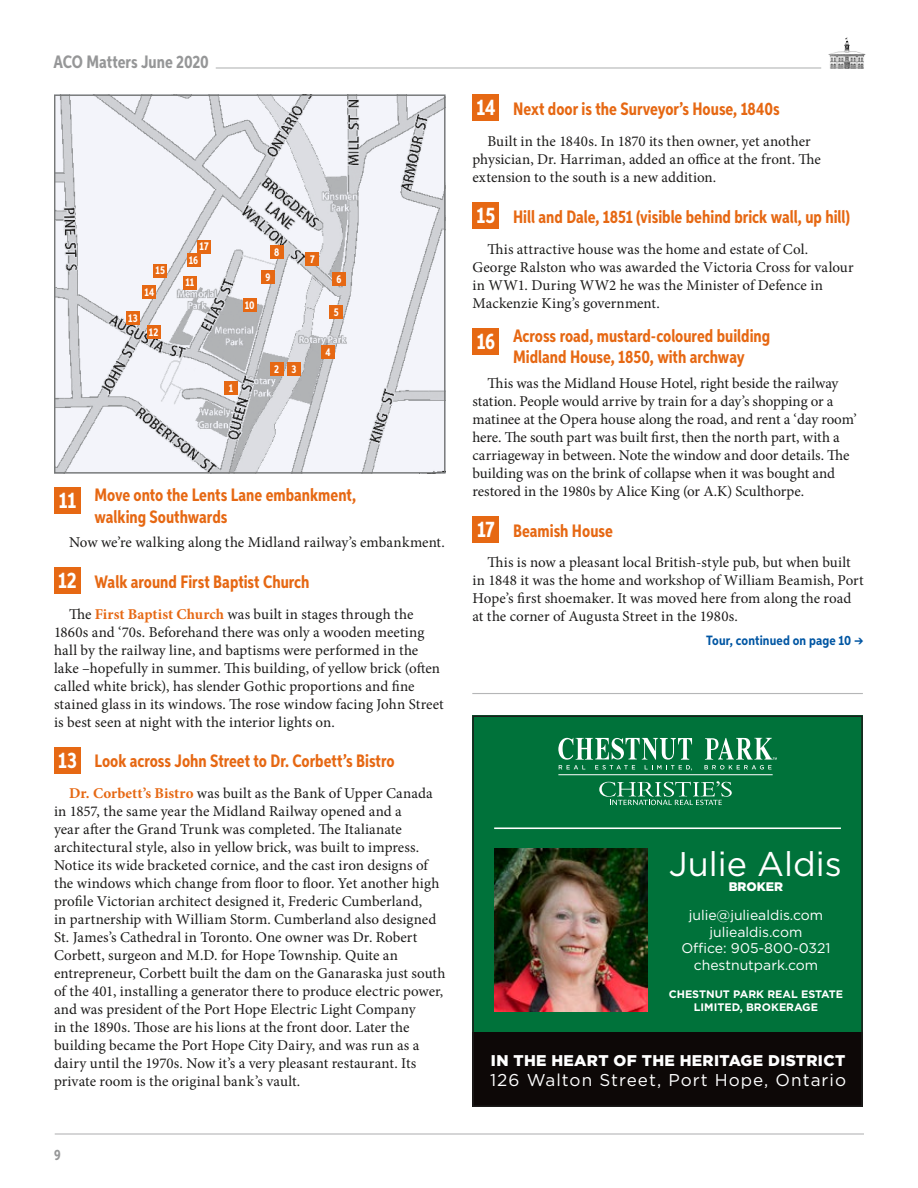
<style>
.page{position:relative;width:918px;height:1188px;background:#fff}
.page>*{position:absolute;margin:0;border:0;box-sizing:border-box;transform-origin:0 0}
.t1{font:34.2px "Gotham";color:#fff}
.t2{font:700 18px/21.6px "Aspira XX Nar";color:#e66813}
.t3{font:700 18px "Aspira XX Nar";letter-spacing:-.005em;color:#969798}
.t4{font:17.1px "Gotham";letter-spacing:.06em;color:#fff}
.t5{font:900 15.6px "Gotham";letter-spacing:.02em;color:#fff}
.t6{font:15px/18px "Minion Pro";letter-spacing:.005em;color:#1c1b1a}
.t7{font:700 15px "Aspira XX Nar";color:#969798}
.t8{font:13.95px/16.8px "Gotham";color:#fff;text-align:center}
.t9{font:700 13.5px "Aspira X Nar";letter-spacing:.01em;color:#0056a3}
.t10{font:900 12.45px "Gotham";color:#fff}
.t11{font:700 11.25px "Aspira XX Nar";letter-spacing:.015em;color:#fff}
.t12{font:700 10.95px/13px "Gotham";color:#fff;text-align:center}
.s1{font-size:22.5px;color:#fff}
.s2{font-weight:700;color:#e66813}
</style>
<div class="page">
<hr style="left:55px;top:1133px;width:809px;height:2px;background:#b5b6b7">
<hr style="left:216px;top:67px;width:605px;height:2px;background:#b5b6b7">
<img style="left:56px;top:96px;width:388px;height:376px">
<div style="left:54px;top:94px;width:392px;height:380px;border:1px solid #767878"></div>
<div style="left:224px;top:382px;width:14px;height:13px;background:#e66813"></div>
<div style="left:270px;top:362px;width:14px;height:14px;background:#e66813"></div>
<div style="left:287px;top:362px;width:14px;height:14px;background:#e66813"></div>
<div style="left:321px;top:345px;width:14px;height:14px;background:#e66813"></div>
<div style="left:330px;top:306px;width:13px;height:13px;background:#e66813"></div>
<div style="left:332px;top:272px;width:14px;height:14px;background:#e66813"></div>
<div style="left:306px;top:253px;width:13px;height:13px;background:#e66813"></div>
<div style="left:270px;top:245px;width:14px;height:14px;background:#e66813"></div>
<div style="left:261px;top:271px;width:14px;height:13px;background:#e66813"></div>
<div style="left:243px;top:298px;width:13px;height:14px;background:#e66813"></div>
<div style="left:183px;top:276px;width:14px;height:13px;background:#e66813"></div>
<div style="left:147px;top:325px;width:13px;height:14px;background:#e66813"></div>
<div style="left:143px;top:286px;width:13px;height:13px;background:#e66813"></div>
<div style="left:154px;top:264px;width:13px;height:13px;background:#e66813"></div>
<div style="left:187px;top:253px;width:13px;height:14px;background:#e66813"></div>
<div style="left:197px;top:240px;width:14px;height:13px;background:#e66813"></div>
<div style="left:126px;top:312px;width:14px;height:13px;background:#e66813"></div>
<div style="left:54px;top:487px;width:27px;height:27px;background:#e66813"></div>
<div style="left:54px;top:567px;width:27px;height:27px;background:#e66813"></div>
<div style="left:54px;top:747px;width:27px;height:27px;background:#e66813"></div>
<div style="left:472px;top:94px;width:28px;height:28px;background:#e66813"></div>
<div style="left:472px;top:202px;width:28px;height:27px;background:#e66813"></div>
<div style="left:472px;top:516px;width:28px;height:27px;background:#e66813"></div>
<div style="left:472px;top:328px;width:28px;height:27px;background:#e66813"></div>
<div style="left:472px;top:715px;width:391px;height:318px;background:#00723a"></div>
<img style="left:494px;top:849px;width:154px;height:162px">
<svg style="left:599px;top:781px;width:133px;height:24px"></svg>
<hr style="left:558px;top:774px;width:215px;height:1px;background:#fff">
<svg style="left:558px;top:738px;width:134px;height:32px"></svg>
<svg style="left:704px;top:738px;width:73px;height:32px"></svg>
<div style="left:472px;top:1033px;width:391px;height:74px;background:#0d0807"></div>
<hr style="left:494px;top:827px;width:347px;height:2px;background:#fff">
<div style="left:472px;top:715px;width:391px;height:392px;border:2px solid #1c1b1a"></div>
<hr style="left:472px;top:693px;width:391px;height:1px;background:#b5b6b7">
<p class="t3" style="left:54px;top:51px;width:157px">ACO Matters June 2020</p>
<p class="t11" style="left:156px;top:263px;width:11px">15</p>
<p class="t11" style="left:144px;top:285px;width:11px">14</p>
<p class="t11" style="left:128px;top:311px;width:11px">13</p>
<p class="t11" style="left:149px;top:325px;width:11px">12</p>
<p class="t11" style="left:200px;top:240px;width:10px">17</p>
<p class="t11" style="left:189px;top:253px;width:11px">16</p>
<p class="t11" style="left:274px;top:245px;width:7px">8</p>
<p class="t11" style="left:310px;top:252px;width:6px">7</p>
<p class="t11" style="left:185px;top:276px;width:10px">11</p>
<p class="t11" style="left:266px;top:270px;width:6px">9</p>
<p class="t11" style="left:336px;top:272px;width:6px">6</p>
<p class="t11" style="left:245px;top:298px;width:11px">10</p>
<p class="t11" style="left:334px;top:305px;width:6px">5</p>
<p class="t11" style="left:325px;top:345px;width:7px">4</p>
<p class="t11" style="left:274px;top:362px;width:24px">2 3</p>
<p class="t11" style="left:229px;top:381px;width:6px">1</p>
<p class="t2" style="left:94px;top:484px;width:263px;text-indent:-36px"><span class="s1">11</span> Move onto the Lents Lane embankment, walking Southwards</p>
<p class="t6" style="left:69px;top:533px;width:377px">Now we’re walking along the Midland railway’s embankment.</p>
<p class="t2" style="left:58px;top:571px;width:253px"><span class="s1">12</span> Walk around First Baptist Church</p>
<p class="t6" style="left:54px;top:605px;width:391px;text-indent:15px">The <span class="s2">First Baptist Church</span> was built in stages through the 1860s and ‘70s. Beforehand there was only a wooden meeting hall by the railway line, and baptisms were performed in the lake –hopefully in summer. This building, of yellow brick (often called white brick), has slender Gothic proportions and fine stained glass in its windows. The rose window facing John Street is best seen at night with the interior lights on.</p>
<p class="t2" style="left:58px;top:751px;width:338px"><span class="s1">13</span> Look across John Street to Dr. Corbett’s Bistro</p>
<p class="t6" style="left:54px;top:785px;width:393px;text-indent:15px"><span class="s2">Dr. Corbett’s Bistro</span> was built as the Bank of Upper Canada in 1857, the same year the Midland Railway opened and a<br>year after the Grand Trunk was completed. The Italianate architectural style, also in yellow brick, was built to impress.<br>Notice its wide bracketed cornice, and the cast iron designs of the windows which change from floor to floor. Yet another high profile Victorian architect designed it, Frederic Cumberland,<br>in partnership with William Storm. Cumberland also designed St. James’s Cathedral in Toronto. One owner was Dr. Robert Corbett, surgeon and M.D. for Hope Township. Quite an entrepreneur, Corbett built the dam on the Ganaraska just south of the 401, installing a generator there to produce electric power, and was president of the Port Hope Electric Light Company<br>in the 1890s. Those are his lions at the front door. Later the building became the Port Hope City Dairy, and was run as a dairy until the 1970s. Now it’s a very pleasant restaurant. Its private room is the original bank’s vault.</p>
<p class="t7" style="left:54px;top:1145px;width:8px">9</p>
<p class="t2" style="left:476px;top:98px;width:305px"><span class="s1">14</span> Next door is the Surveyor’s House, 1840s</p>
<p class="t6" style="left:472px;top:132px;width:350px;text-indent:15px">Built in the 1840s. In 1870 its then owner, yet another physician, Dr. Harriman, added an office at the front. The extension to the south is a new addition.</p>
<p class="t2" style="left:477px;top:206px;width:375px"><span class="s1">15</span> Hill and Dale, 1851 (visible behind brick wall, up hill)</p>
<p class="t6" style="left:472px;top:240px;width:383px;text-indent:15px">This attractive house was the home and estate of Col.<br>George Ralston who was awarded the Victoria Cross for valour in WW1. During WW2 he was the Minister of Defence in Mackenzie King’s government.</p>
<p class="t2" style="left:477px;top:325px;width:295px;text-align:center"><span class="s1">16</span> Across road, mustard-coloured building<br>Midland House, 1850, with archway</p>
<p class="t6" style="left:472px;top:374px;width:386px;text-indent:15px">This was the Midland House Hotel, right beside the railway station. People would arrive by train for a day’s shopping or a matinee at the Opera house along the road, and rent a ‘day room’ here. The south part was built first, then the north part, with a carriageway in between. Note the window and door details. The building was on the brink of collapse when it was bought and restored in the 1980s by Alice King (or A.K) Sculthorpe.</p>
<p class="t2" style="left:477px;top:520px;width:137px"><span class="s1">17</span> Beamish House</p>
<p class="t6" style="left:472px;top:554px;width:393px;text-indent:15px">This is now a pleasant local British-style pub, but when built in 1848 it was the home and workshop of William Beamish, Port Hope’s first shoemaker. It was moved here from along the road at the corner of Augusta Street in the 1980s.</p>
<p class="t9" style="left:706px;top:633px;width:159px">Tour, continued on page 10 →</p>
<h1 class="t1" style="left:669px;top:842px;width:175px">Julie Aldis</h1>
<p class="t10" style="left:729px;top:878px;width:56px">BROKER</p>
<p class="t8" style="left:681px;top:906px;width:151px">julie@juliealdis.com juliealdis.com<br>Office: 905-800-0321 chestnutpark.com</p>
<p class="t12" style="left:669px;top:988px;width:176px">CHESTNUT PARK REAL ESTATE<br>LIMITED, BROKERAGE</p>
<p class="t5" style="left:491px;top:1049px;width:356px">IN THE HEART OF THE HERITAGE DISTRICT</p>
<p class="t4" style="left:490px;top:1069px;width:357px">126 Walton Street, Port Hope, Ontario</p>
</div>
